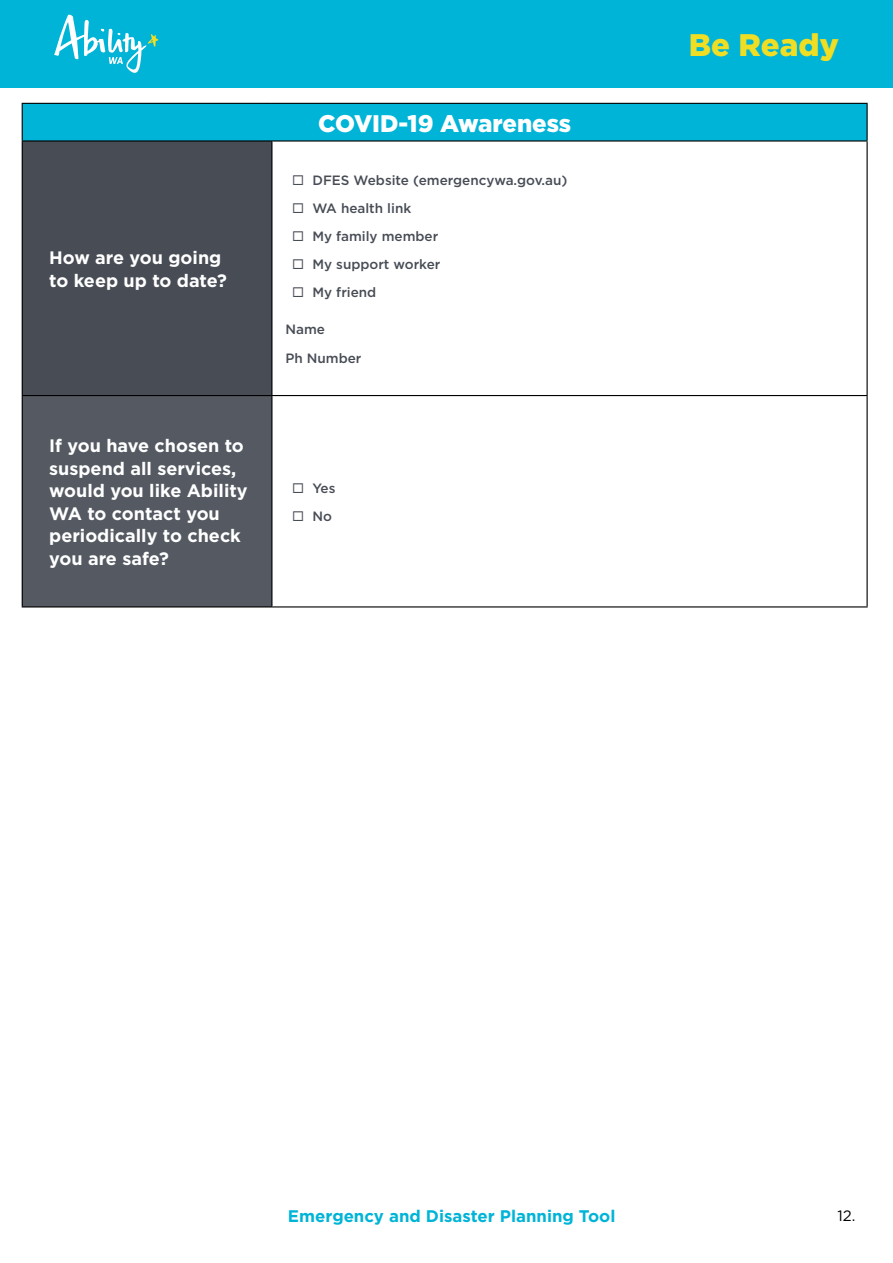
<style>
.page{position:relative;width:893px;height:1263px;background:#fff}
.page>*{position:absolute;margin:0;border:0;box-sizing:border-box;transform-origin:0 0}
.t1{font:900 31.2px "Gotham";color:#efde24}
.t2{font:900 24px "Gotham";color:#fff}
.t3{font:700 18px/22.5px "Gotham";color:#fff}
.t4{font:700 16.8px "Gotham";color:#00b4d7}
.t5{font:15px "Gotham";color:#000}
.t6{font:500 13.5px/28px "Gotham";color:#474c55}
</style>
<div class="page">
<div style="left:22px;top:103px;width:845px;height:38px;background:#00b4d7"></div>
<div style="left:22px;top:141px;width:250px;height:255px;background:#474c55"></div>
<div style="left:22px;top:396px;width:250px;height:211px;background:#545962"></div>
<hr style="left:22px;top:104px;width:1px;height:36px;background:#000">
<hr style="left:22px;top:142px;width:1px;height:253px;background:#000">
<hr style="left:22px;top:103px;width:250px;height:1px;background:#000">
<hr style="left:272px;top:103px;width:596px;height:1px;background:#000">
<hr style="left:22px;top:140px;width:250px;height:2px;background:#000">
<hr style="left:866px;top:104px;width:2px;height:36px;background:#000">
<hr style="left:272px;top:140px;width:596px;height:2px;background:#000">
<hr style="left:271px;top:142px;width:1px;height:253px;background:#000">
<hr style="left:866px;top:142px;width:2px;height:253px;background:#000">
<hr style="left:272px;top:395px;width:596px;height:1px;background:#000">
<hr style="left:866px;top:396px;width:2px;height:210px;background:#000">
<hr style="left:272px;top:606px;width:596px;height:1px;background:#000">
<hr style="left:22px;top:395px;width:250px;height:1px;background:#000">
<hr style="left:22px;top:396px;width:1px;height:210px;background:#000">
<hr style="left:271px;top:396px;width:1px;height:210px;background:#000">
<hr style="left:22px;top:606px;width:250px;height:1px;background:#000">
<div style="left:0;top:0;width:893px;height:88px;background:#00b4d7"></div>
<svg style="left:54px;top:15px;width:104px;height:58px"></svg>
<p class="t3" style="left:49px;top:246px;width:179px">How are you going to keep up to date?</p>
<p class="t3" style="left:49px;top:434px;width:200px">If you have chosen to suspend all services, would you like Ability<br>WA to contact you periodically to check you are safe?</p>
<h2 class="t2" style="left:318px;top:107px;width:255px">COVID-19 Awareness</h2>
<p class="t6" style="left:312px;top:166px;width:256px">DFES Website (emergencywa.gov.au)<br>WA health link<br>My family member<br>My support worker<br>My friend</p>
<p class="t6" style="left:285px;top:315px;width:78px">Name<br>Ph Number</p>
<p class="t6" style="left:312px;top:474px;width:25px">Yes<br>No</p>
<h1 class="t1" style="left:689px;top:24px;width:152px">Be Ready</h1>
<p class="t4" style="left:288px;top:1205px;width:329px">Emergency and Disaster Planning Tool</p>
<p class="t5" style="left:837px;top:1206px;width:20px">12.</p>
</div>
